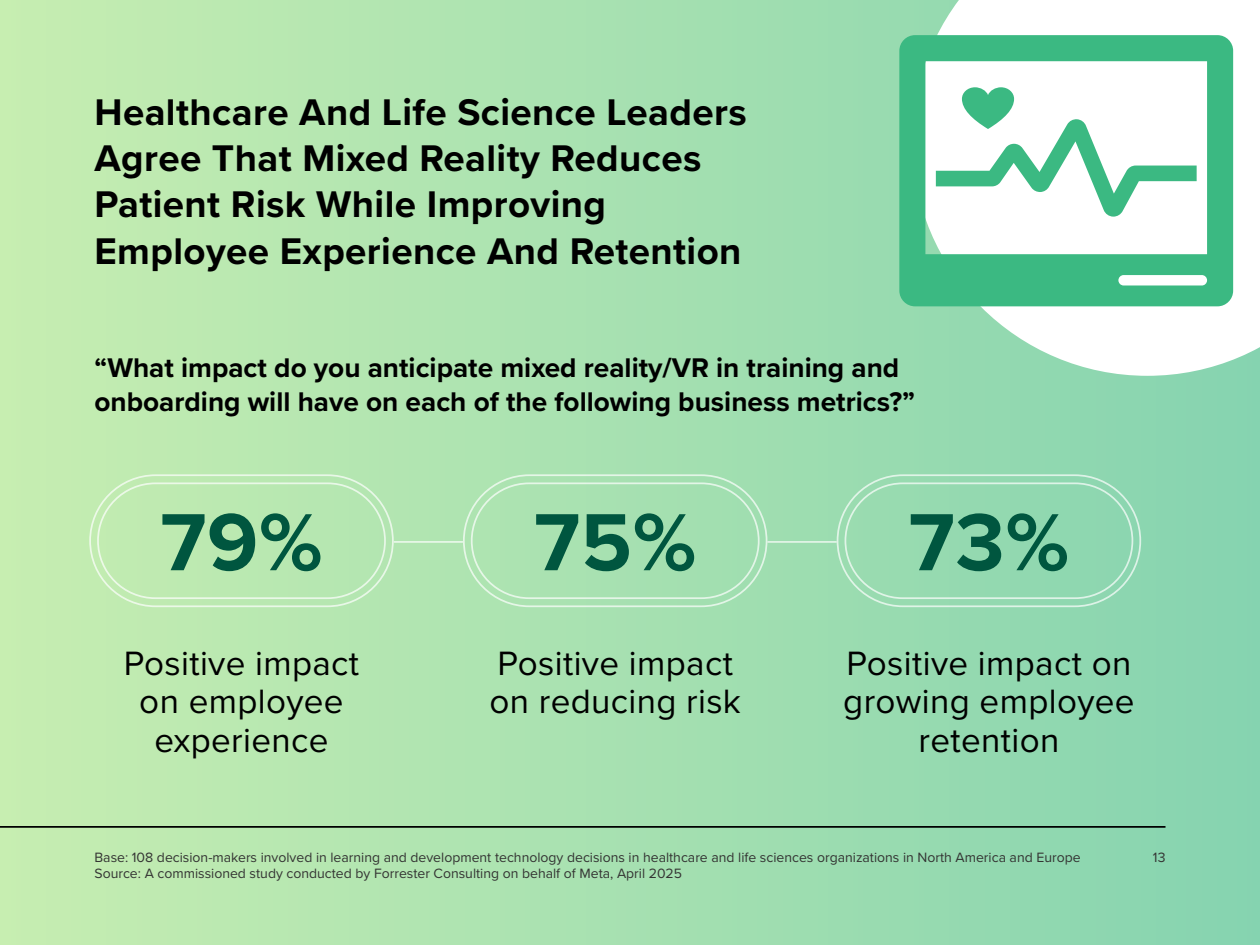
<style>
.page{position:relative;width:1260px;height:945px;background:#fff}
.page>*{position:absolute;margin:0;border:0;box-sizing:border-box;transform-origin:0 0}
.Demographics_Header{font:700 84px "Proxima Nova";color:#00563f}
.Section_Header__h2{font:700 38.5px/46.2px "Proxima Nova";letter-spacing:.01em;color:#000}
.Callout{font:35px/38.5px "Proxima Nova";letter-spacing:.01em;color:#000;text-align:center}
.Figure_Title{font:700 28px/33.6px "Proxima Nova";color:#000}
.Base_Source{font:14px "Proxima Nova";color:#343433}
</style>
<div class="page">
<div style="left:0;top:0;width:1260px;height:945px;background:linear-gradient(to right,#c7eeb1,#86d3b0)"></div>
<svg style="left:912px;top:0;width:348px;height:376px"></svg>
<div style="left:97px;top:482px;width:289px;height:117px;border:2px solid #fff;border-radius:57px"></div>
<div style="left:471px;top:482px;width:289px;height:117px;border:2px solid #fff;border-radius:57px"></div>
<div style="left:845px;top:482px;width:288px;height:117px;border:2px solid #fff;border-radius:57px"></div>
<div style="left:89px;top:474px;width:305px;height:133px;border:2px solid #fff;border-radius:66px"></div>
<div style="left:463px;top:474px;width:304px;height:133px;border:2px solid #fff;border-radius:66px"></div>
<div style="left:837px;top:474px;width:304px;height:133px;border:2px solid #fff;border-radius:66px"></div>
<hr style="left:394px;top:541px;width:69px;height:2px;background:#fff">
<hr style="left:767px;top:541px;width:70px;height:2px;background:#fff">
<svg style="left:899px;top:35px;width:334px;height:271px;fill:#3bb982"></svg>
<svg style="left:936px;top:87px;width:261px;height:130px"></svg>
<hr style="left:0;top:826px;width:1166px;height:2px;background:#000">
<h2 class="Section_Header__h2" style="left:94px;top:88px;width:654px">Healthcare And Life Science Leaders Agree That Mixed Reality Reduces Patient Risk While Improving Employee Experience And Retention</h2>
<p class="Figure_Title" style="left:94px;top:351px;width:822px">“What impact do you anticipate mixed reality/VR in training and onboarding will have on each of the following business metrics?”</p>
<p class="Demographics_Header" style="left:160px;top:480px;width:164px">79%</p>
<p class="Callout" style="left:124px;top:643px;width:237px">Positive impact on employee experience</p>
<p class="Demographics_Header" style="left:534px;top:480px;width:164px">75%</p>
<p class="Callout" style="left:489px;top:643px;width:253px;text-align:left">Positive impact on reducing risk</p>
<p class="Demographics_Header" style="left:909px;top:480px;width:162px">73%</p>
<p class="Callout" style="left:843px;top:643px;width:293px">Positive impact on growing employee retention</p>
<p class="Base_Source" style="left:94px;top:846px;width:988px">Base: 108 decision-makers involved in learning and development technology decisions in healthcare and life sciences organizations in North America and Europe</p>
<p class="Base_Source" style="left:94px;top:863px;width:589px">Source: A commissioned study conducted by Forrester Consulting on behalf of Meta, April 2025</p>
<p class="Base_Source" style="left:1153px;top:846px;width:14px">13</p>
</div>
